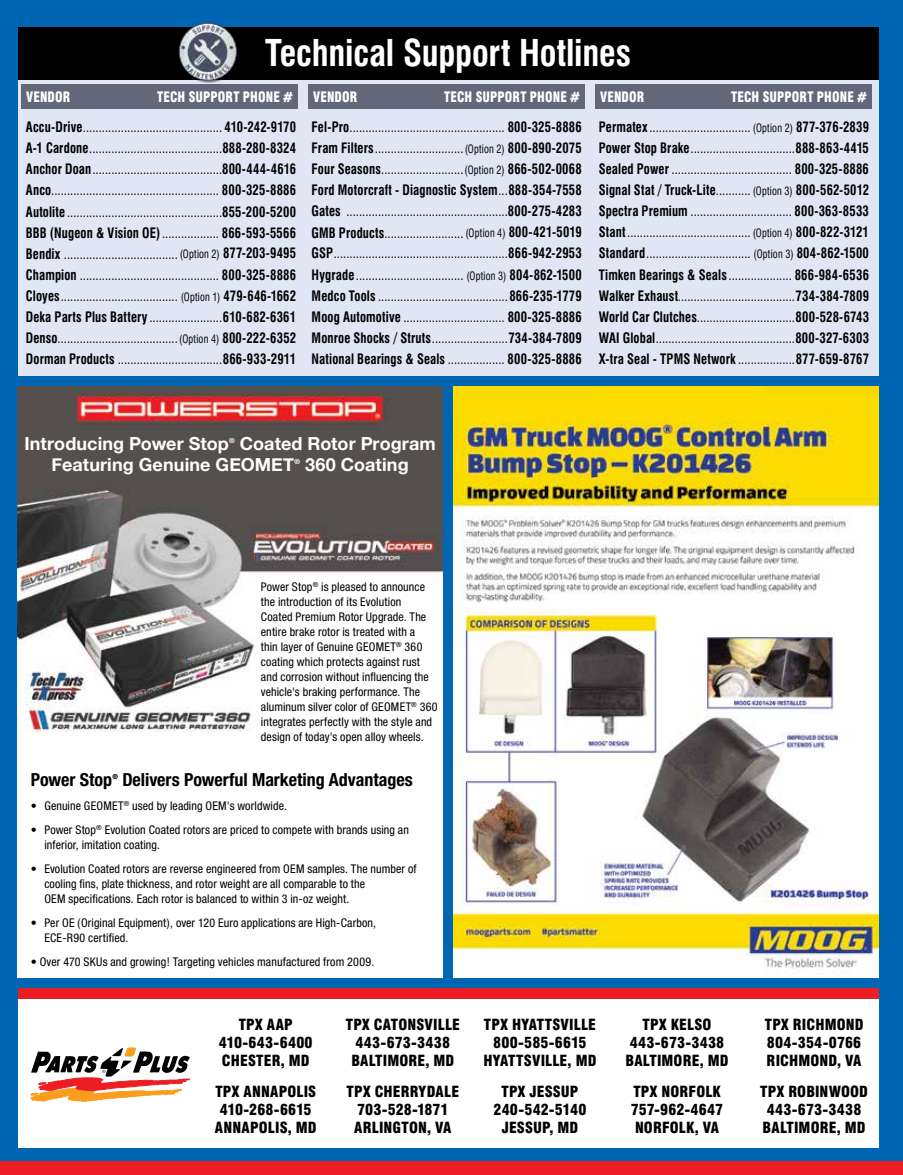
<style>
.page{position:relative;width:903px;height:1175px;background:#fff}
.page>*{position:absolute;margin:0;border:0;box-sizing:border-box;transform-origin:0 0}
.t1{font:700 condensed 36px "Swiss 721 BT";letter-spacing:-.005em;color:#fff}
.t2{font:700 18px/21px "Helvetica Neue";letter-spacing:.005em;color:#fff}
.t3{font:700 condensed 18px "Helvetica Neue";color:#000}
.t4{font:900 condensed 15px/18px "Swiss 721 BT";letter-spacing:.01em;color:#000;text-align:center}
.t5{font:condensed 14.1px/21px "Swiss 721 BT";color:#000;text-align:justify;scale:.9 1}
.t6{font:900 condensed 14.1px "Swiss 721 BT";letter-spacing:.01em;color:#fff;scale:.9 1}
.t7{font:condensed 12px/15px "Helvetica Neue";letter-spacing:.01em;color:#000}
.t8{font:700 7.05px "Helvetica Neue";color:#fff}
.t9{font:700 condensed 7.05px "Helvetica Neue";color:#000}
.s1{font-weight:700}
.s2{font-size:11.25px}
</style>
<div class="page">
<div style="left:0;top:0;width:903px;height:1174px;background:#0066b3"></div>
<div style="left:18px;top:989px;width:860px;height:159px;background:#fff"></div>
<div style="left:0;top:1161px;width:903px;height:13px;background:#ed1d24"></div>
<svg style="left:31px;top:1047px;width:159px;height:54px"></svg>
<div style="left:18px;top:988px;width:860px;height:11px;background:#ed1d24"></div>
<div style="left:18px;top:76px;width:860px;height:300px;background:#e1e6f4"></div>
<div style="left:22px;top:84px;width:276px;height:25px;background:#626779"></div>
<div style="left:308px;top:84px;width:277px;height:25px;background:#626779"></div>
<div style="left:595px;top:84px;width:277px;height:25px;background:#626779"></div>
<div style="left:18px;top:27px;width:860px;height:52px;background:#000"></div>
<div style="left:179px;top:23px;width:60px;height:60px;background:#000;opacity:.5"></div>
<img style="left:179px;top:23px;width:57px;height:57px;border-radius:29px">
<div style="left:179px;top:23px;width:58px;height:58px;border:1px solid #475165;border-radius:50%"></div>
<img style="left:18px;top:387px;width:425px;height:590px">
<img style="left:454px;top:387px;width:424px;height:590px">
<h1 class="t1" style="left:265px;top:31px;width:367px">Technical Support Hotlines</h1>
<p class="t6" style="left:26px;top:88px;width:51px">VENDOR</p>
<p class="t6" style="left:157px;top:88px;width:153px">TECH SUPPORT PHONE #</p>
<p class="t6" style="left:313px;top:88px;width:51px">VENDOR</p>
<p class="t6" style="left:444px;top:88px;width:153px">TECH SUPPORT PHONE #</p>
<p class="t6" style="left:600px;top:88px;width:51px">VENDOR</p>
<p class="t6" style="left:731px;top:88px;width:153px">TECH SUPPORT PHONE #</p>
<p class="t5" style="left:312px;top:117px;width:302px"><span class="s1">Fel-Pro</span>................................................. <span class="s1">800-325-8886<br>Fram Filters</span>............................<span class="s2">(Option 2)</span> <span class="s1">800-890-2075<br>Four Seasons</span>..........................<span class="s2">(Option 2)</span> <span class="s1">866-502-0068<br>Ford Motorcraft - Diagnostic System</span>...<span class="s1">888-354-7558<br>Gates</span> ...................................................<span class="s1">800-275-4283<br>GMB Products</span>......................... <span class="s2">(Option 4)</span> <span class="s1">800-421-5019<br>GSP</span>.......................................................<span class="s1">866-942-2953<br>Hygrade</span> .................................. <span class="s2">(Option 3)</span> <span class="s1">804-862-1500<br>Medco Tools</span> .........................................<span class="s1">866-235-1779<br>Moog Automotive</span> ................................ <span class="s1">800-325-8886<br>Monroe Shocks / Struts</span>........................<span class="s1">734-384-7809<br>National Bearings &amp; Seals</span> .................. <span class="s1">800-325-8886</span></p>
<p class="t5" style="left:599px;top:117px;width:302px"><span class="s1">Permatex</span> ................................ <span class="s2">(Option 2)</span> <span class="s1">877-376-2839<br>Power Stop Brake</span>.................................<span class="s1">888-863-4415<br>Sealed Power</span> ...................................... <span class="s1">800-325-8886<br>Signal Stat / Truck-Lite</span>........... <span class="s2">(Option 3)</span> <span class="s1">800-562-5012<br>Spectra Premium</span> ................................ <span class="s1">800-363-8533<br>Stant</span>....................................... <span class="s2">(Option 4)</span> <span class="s1">800-822-3121<br>Standard</span>................................. <span class="s2">(Option 3)</span> <span class="s1">804-862-1500<br>Timken Bearings &amp; Seals</span> .................... <span class="s1">866-984-6536<br>Walker Exhaust</span>.....................................<span class="s1">734-384-7809<br>World Car Clutches</span>...............................<span class="s1">800-528-6743<br>WAI Global</span>............................................<span class="s1">800-327-6303<br>X-tra Seal - TPMS Network</span> ..................<span class="s1">877-659-8767</span></p>
<p class="t5" style="left:26px;top:117px;width:302px"><span class="s1">Accu-Drive</span>............................................ <span class="s1">410-242-9170<br>A-1 Cardone</span>..........................................<span class="s1">888-280-8324<br>Anchor Doan</span>.........................................<span class="s1">800-444-4616<br>Anco</span>..................................................... <span class="s1">800-325-8886<br>Autolite</span> .................................................<span class="s1">855-200-5200<br>BBB (Nugeon &amp; Vision OE)</span>.................. <span class="s1">866-593-5566<br>Bendix</span> .................................... <span class="s2">(Option 2)</span> <span class="s1">877-203-9495<br>Champion</span> ............................................ <span class="s1">800-325-8886<br>Cloyes</span>..................................... <span class="s2">(Option 1)</span> <span class="s1">479-646-1662<br>Deka Parts Plus Battery</span> .......................<span class="s1">610-682-6361<br>Denso</span>......................................<span class="s2">(Option 4)</span> <span class="s1">800-222-6352<br>Dorman Products</span> .................................<span class="s1">866-933-2911</span></p>
<p class="t2" style="left:24px;top:433px;width:206px">Introducing Power Stop</p>
<p class="t8" style="left:229px;top:435px;width:7px">®</p>
<p class="t2" style="left:52px;top:433px;width:386px;text-indent:188px">Coated Rotor Program<br>Featuring Genuine GEOMET</p>
<p class="t8" style="left:294px;top:456px;width:7px">®</p>
<p class="t2" style="left:305px;top:454px;width:105px">360 Coating</p>
<p class="t7" style="left:261px;top:579px;width:178px">Power Stop<sup>®</sup> is pleased to announce the introduction of its Evolution<br>Coated Premium Rotor Upgrade. The entire brake rotor is treated with a<br>thin layer of Genuine GEOMET<sup>®</sup> 360 coating which protects against rust and corrosion without influencing the vehicle's braking performance. The aluminum silver color of GEOMET<sup>®</sup> 360 integrates perfectly with the style and design of today's open alloy wheels.</p>
<p class="t3" style="left:31px;top:768px;width:83px">Power Stop</p>
<p class="t9" style="left:112px;top:771px;width:7px">®</p>
<p class="t3" style="left:122px;top:768px;width:292px">Delivers Powerful Marketing Advantages</p>
<p class="t7" style="left:31px;top:798px;width:258px">• Genuine GEOMET<sup>®</sup> used by leading OEM's worldwide.</p>
<p class="t7" style="left:44px;top:822px;width:366px;text-indent:-13px">• Power Stop<sup>®</sup> Evolution Coated rotors are priced to compete with brands using an inferior, imitation coating.</p>
<p class="t7" style="left:44px;top:861px;width:374px;text-indent:-14px">• Evolution Coated rotors are reverse engineered from OEM samples. The number of cooling fins, plate thickness, and rotor weight are all comparable to the<br>OEM specifications. Each rotor is balanced to within 3 in-oz weight.</p>
<p class="t7" style="left:44px;top:915px;width:333px;text-indent:-14px">• Per OE (Original Equipment), over 120 Euro applications are High-Carbon,<br>ECE-R90 certified.</p>
<p class="t7" style="left:31px;top:954px;width:345px">• Over 470 SKUs and growing! Targeting vehicles manufactured from 2009.</p>
<p class="t4" style="left:219px;top:1015px;width:95px">TPX AAP<br>410-643-6400<br>CHESTER, MD</p>
<p class="t4" style="left:215px;top:1083px;width:103px">TPX ANNAPOLIS<br>410-268-6615<br>ANNAPOLIS, MD</p>
<p class="t4" style="left:346px;top:1015px;width:116px">TPX CATONSVILLE<br>443-673-3438<br>BALTIMORE, MD</p>
<p class="t4" style="left:347px;top:1083px;width:114px">TPX CHERRYDALE<br>703-528-1871<br>ARLINGTON, VA</p>
<p class="t4" style="left:483px;top:1015px;width:115px">TPX HYATTSVILLE<br>800-585-6615<br>HYATTSVILLE, MD</p>
<p class="t4" style="left:493px;top:1083px;width:95px">TPX JESSUP<br>240-542-5140<br>JESSUP, MD</p>
<p class="t4" style="left:625px;top:1015px;width:105px">TPX KELSO<br>443-673-3438<br>BALTIMORE, MD</p>
<p class="t4" style="left:631px;top:1083px;width:94px;text-align:left">TPX NORFOLK<br>757-962-4647<br>NORFOLK, VA</p>
<p class="t4" style="left:765px;top:1015px;width:100px;text-align:left">TPX RICHMOND<br>804-354-0766<br>RICHMOND, VA</p>
<p class="t4" style="left:760px;top:1083px;width:109px;text-align:left">TPX ROBINWOOD<br>443-673-3438<br>BALTIMORE, MD</p>
</div>
